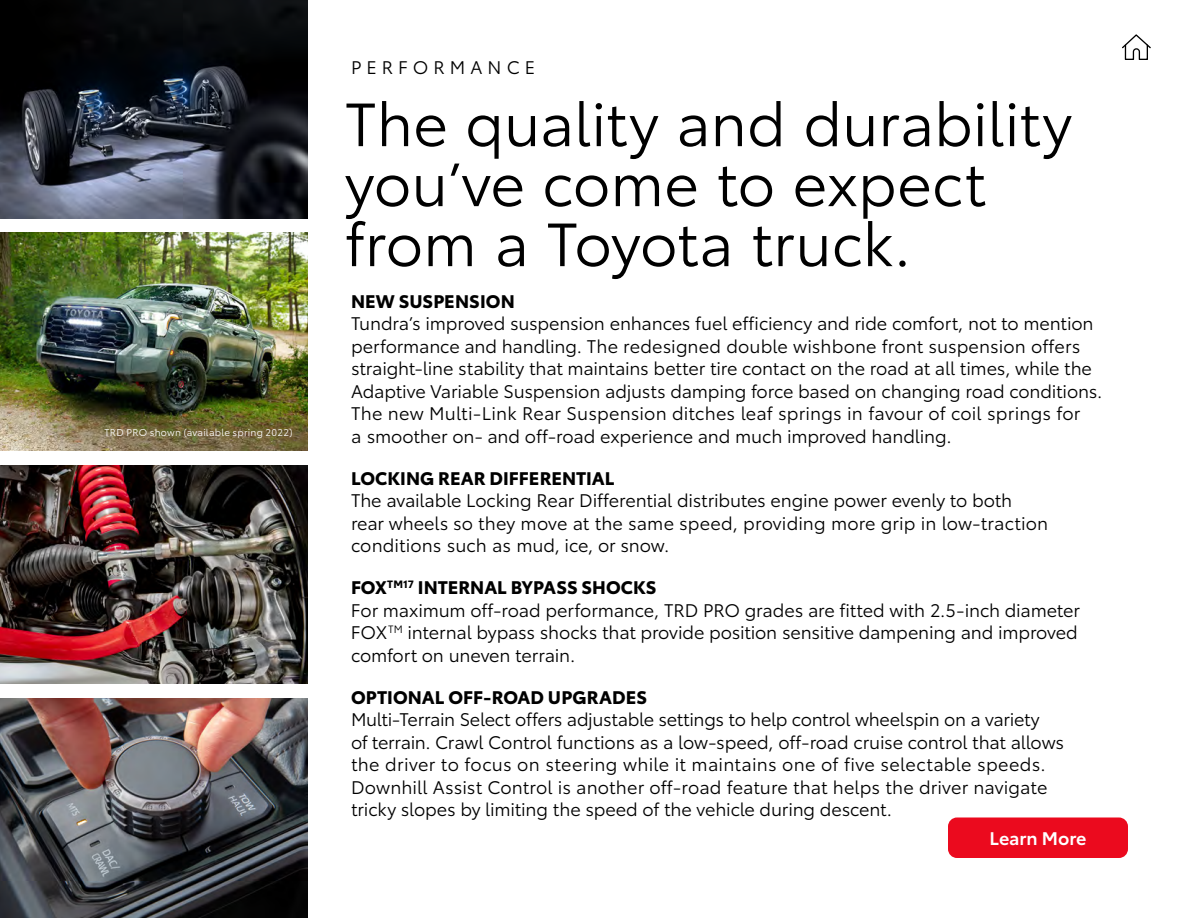
<style>
.page{position:relative;width:1188px;height:918px;background:#fff}
.page>*{position:absolute;margin:0;border:0;box-sizing:border-box;transform-origin:0 0}
.t1{font:60px/60px "Toyota Type";letter-spacing:-.005em;color:#000}
.t2{font:18px/22.5px "Toyota Type";letter-spacing:-.005em;color:#000}
.t3{font:700 18px "Toyota Type";letter-spacing:.005em;color:#000}
.t4{font:18px "Toyota Type";letter-spacing:.28em;color:#000}
.t5{font:600 18px "Toyota Type";color:#fff}
.t6{font:9.75px "Toyota Type";letter-spacing:.025em;color:#fff}
.s1{font-weight:700}
</style>
<div class="page">
<img style="left:0;top:0;width:308px;height:218px">
<img style="left:0;top:466px;width:307px;height:218px">
<img style="left:0;top:232px;width:307px;height:219px">
<img style="left:0;top:698px;width:307px;height:220px">
<svg style="left:1122px;top:34px;width:29px;height:26px"></svg>
<div style="left:948px;top:818px;width:180px;height:40px;background:#eb0a1e;border-radius:9px"></div>
<p class="t6" style="left:105px;top:425px;width:189px">TRD PRO shown (available spring 2022)</p>
<p class="t4" style="left:351px;top:54px;width:186px">PERFORMANCE</p>
<h1 class="t1" style="left:345px;top:90px;width:728px">The quality and durability you’ve come to expect from a Toyota truck.</h1>
<p class="t3" style="left:351px;top:287px;width:165px">NEW SUSPENSION</p>
<p class="t2" style="left:351px;top:311px;width:753px">Tundra’s improved suspension enhances fuel efficiency and ride comfort, not to mention performance and handling. The redesigned double wishbone front suspension offers straight-line stability that maintains better tire contact on the road at all times, while the Adaptive Variable Suspension adjusts damping force based on changing road conditions.<br>The new Multi-Link Rear Suspension ditches leaf springs in favour of coil springs for<br>a smoother on- and off-road experience and much improved handling.</p>
<p class="t3" style="left:351px;top:464px;width:265px">LOCKING REAR DIFFERENTIAL</p>
<p class="t2" style="left:351px;top:488px;width:699px">The available Locking Rear Differential distributes engine power evenly to both rear wheels so they move at the same speed, providing more grip in low-traction conditions such as mud, ice, or snow.</p>
<p class="t2" style="left:351px;top:575px;width:731px"><span class="s1">FOX</span><sup>TM17</sup> <span class="s1">INTERNAL BYPASS SHOCKS<br></span>For maximum off-road performance, TRD PRO grades are fitted with 2.5-inch diameter FOX<sup>TM</sup> internal bypass shocks that provide position sensitive dampening and improved comfort on uneven terrain.</p>
<p class="t3" style="left:351px;top:683px;width:298px">OPTIONAL OFF-ROAD UPGRADES</p>
<p class="t2" style="left:351px;top:707px;width:715px">Multi-Terrain Select offers adjustable settings to help control wheelspin on a variety<br>of terrain. Crawl Control functions as a low-speed, off-road cruise control that allows the driver to focus on steering while it maintains one of five selectable speeds.<br>Downhill Assist Control is another off-road feature that helps the driver navigate tricky slopes by limiting the speed of the vehicle during descent.</p>
<p class="t5" style="left:990px;top:824px;width:98px">Learn More</p>
</div>
